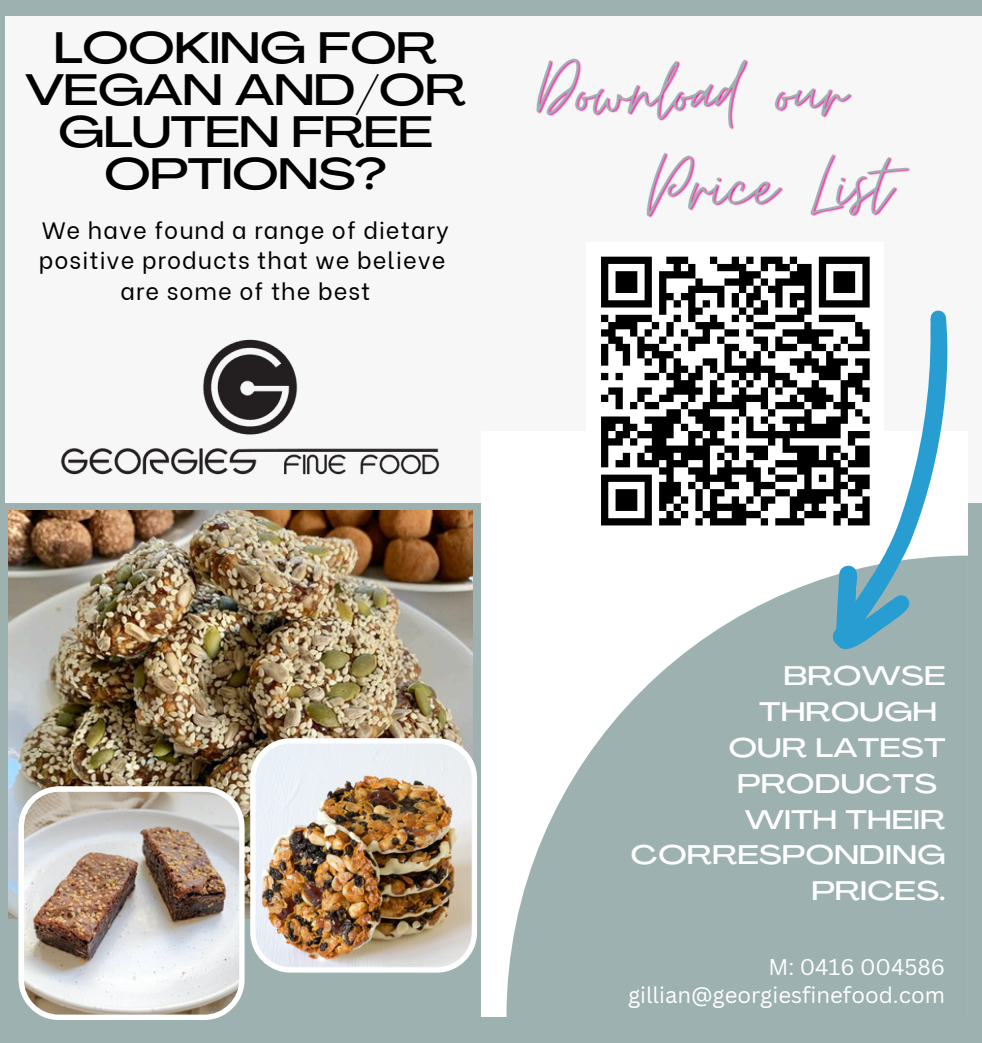
<style>
.page{position:relative;width:982px;height:1043px;background:#fff}
.page>*{position:absolute;margin:0;border:0;box-sizing:border-box;transform-origin:0 0}
.t1{font:500 43.4px/42px "Agrandir Grand";color:#000;text-align:center}
.t2{font:500 26.43px "Agrandir Grand";letter-spacing:.025em;color:#fff}
.t3{font:23.62px/30.1px "Be Vietnam";letter-spacing:.045em;color:#000;text-align:center}
.t4{font:22.05px "Canva Sans";color:#fff}
</style>
<div class="page">
<div style="left:0;top:0;width:982px;height:1042px;background:#9cb1b0"></div>
<div style="left:6px;top:16px;width:975px;height:486px;background:#f7f7f7"></div>
<div style="left:482px;top:431px;width:486px;height:585px;background:#fff"></div>
<svg style="left:506px;top:597px;width:462px;height:420px;fill:#9cb1b0"></svg>
<img style="left:61px;top:339px;width:379px;height:136px">
<img style="left:9px;top:510px;width:463px;height:407px">
<img style="left:250px;top:738px;width:227px;height:234px">
<div style="left:586px;top:242px;width:298px;height:298px;background:#fff"></div>
<svg style="left:601px;top:256px;width:269px;height:270px"></svg>
<img style="left:19px;top:786px;width:226px;height:233px">
<svg style="left:776px;top:309px;width:206px;height:352px"></svg>
<img style="left:536px;top:58px;width:316px;height:72px">
<img style="left:646px;top:153px;width:264px;height:65px">
<p class="t1" style="left:25px;top:31px;width:442px">LOOKING FOR<br>VEGAN AND/OR<br>GLUTEN FREE<br>OPTIONS?</p>
<p class="t3" style="left:39px;top:213px;width:411px">We have found a range of dietary positive products that we believe are some of the best</p>
<h3 class="t2" style="left:784px;top:665px;width:163px">BROWSE</h3>
<h3 class="t2" style="left:759px;top:701px;width:179px">THROUGH</h3>
<h3 class="t2" style="left:729px;top:736px;width:218px">OUR LATEST</h3>
<h3 class="t2" style="left:737px;top:772px;width:201px">PRODUCTS</h3>
<h3 class="t2" style="left:745px;top:808px;width:202px">WITH THEIR</h3>
<h3 class="t2" style="left:631px;top:844px;width:316px">CORRESPONDING</h3>
<h3 class="t2" style="left:811px;top:880px;width:135px">PRICES.</h3>
<p class="t4" style="left:768px;top:950px;width:178px">M: 0416 004586</p>
<h4 class="t4" style="left:628px;top:979px;width:318px">gillian@georgiesfinefood.com</h4>
</div>
